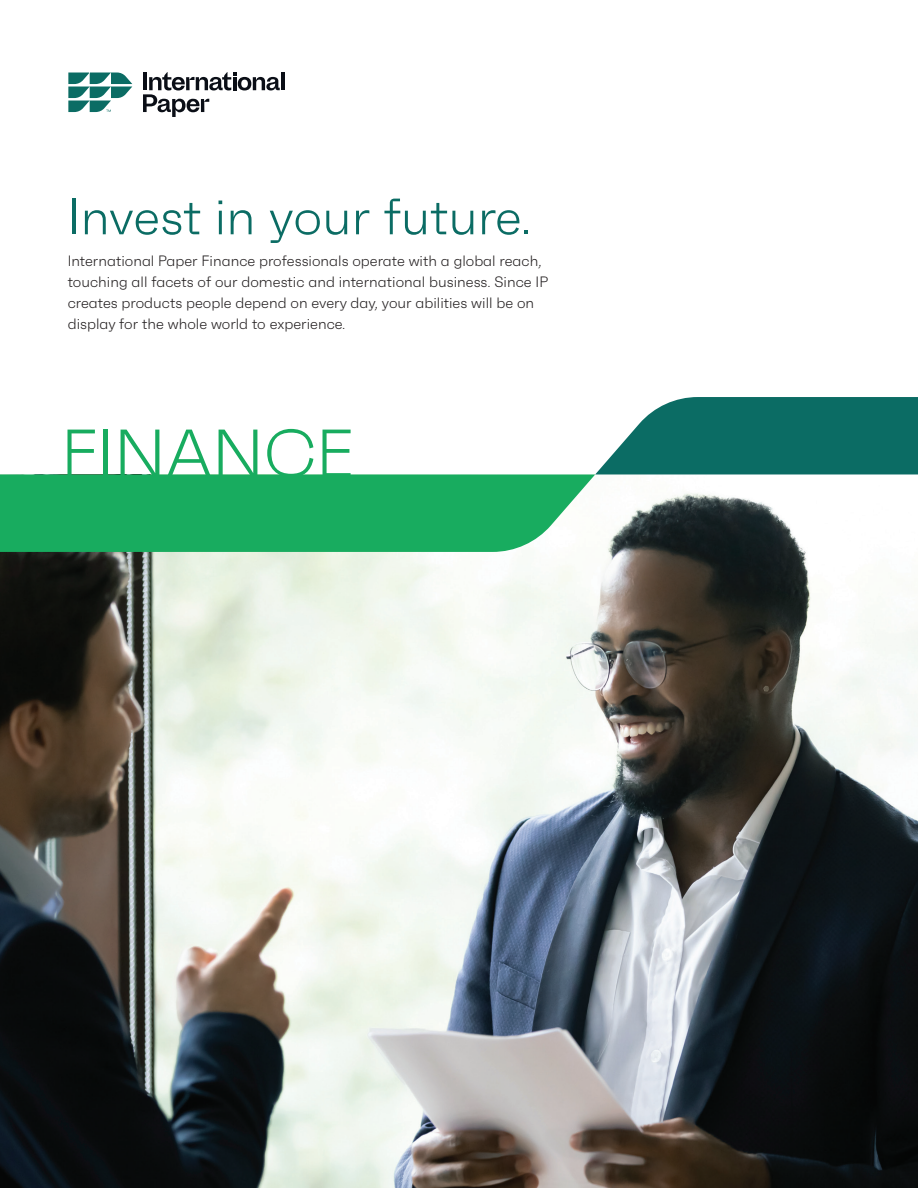
<style>
.page{position:relative;width:918px;height:1188px;background:#fff}
.page>*{position:absolute;margin:0;border:0;box-sizing:border-box;transform-origin:0 0}
.t1{font:300 67.5px "Faktum";color:#18ac5f}
.t2{font:300 51px "Faktum";color:#0b6c64}
.Body_Copy{font:300 15px/21px "Faktum";color:#231f20}
</style>
<div class="page">
<img style="left:0;top:493px;width:918px;height:695px">
<hr style="left:281px;top:73px;width:3px;height:17px;background:#0a0e16">
<svg style="left:143px;top:72px;width:137px;height:45px"></svg>
<svg style="left:68px;top:73px;width:64px;height:39px"></svg>
<svg style="left:0;top:474px;width:595px;height:78px;background:#26b168"></svg>
<svg style="left:595px;top:397px;width:323px;height:77px;background:#267c75"></svg>
<p class="t2" style="left:68px;top:186px;width:465px">Invest in your future.</p>
<p class="Body_Copy" style="left:68px;top:250px;width:482px">International Paper Finance professionals operate with a global reach, touching all facets of our domestic and international business. Since IP creates products people depend on every day, your abilities will be on display for the whole world to experience.</p>
<p class="t1" style="left:61px;top:413px;width:295px">FINANCE</p>
</div>
